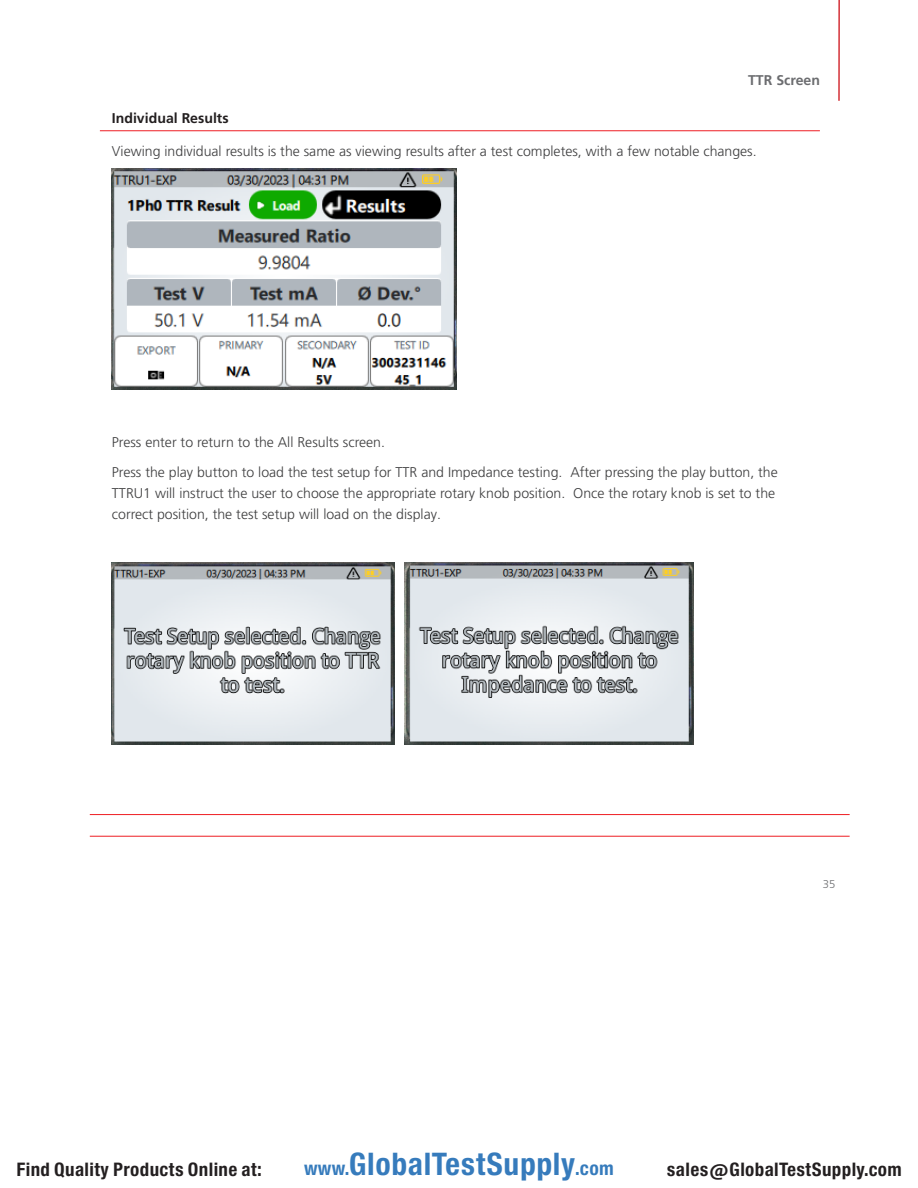
<style>
.page{position:relative;width:918px;height:1188px;background:#fff}
.page>*{position:absolute;margin:0;border:0;box-sizing:border-box;transform-origin:0 0}
.t1{font:29.7px "Europa Gro Nr 2 SBOP Bol Con";letter-spacing:.02em;color:#367bbc}
.t2{font:17.85px "Europa Gro Nr 2 SBOP Bol Con";letter-spacing:.02em;color:#231f20}
.Body{font:300 14.1px/21.1px "Frutiger LT Pro";color:#3e3e3f}
.Lined_Header{font:700 14.1px "Frutiger LT Pro";color:#231f20}
.t3{font:700 14.1px "Frutiger LT Pro";color:#6c6d70}
.t4{font:300 11.25px "Frutiger LT Pro";color:#6c6d70}
.s1{font-size:18.3px}
</style>
<div class="page">
<hr style="left:90px;top:814px;width:760px;height:1px;background:#ee1d23">
<hr style="left:90px;top:836px;width:760px;height:1px;background:#ee1d23">
<hr style="left:838px;top:0;width:2px;height:101px;background:#d1232a">
<hr style="left:100px;top:131px;width:720px;height:1px;background:#ee1d23">
<img style="left:112px;top:169px;width:345px;height:220px">
<img style="left:112px;top:563px;width:283px;height:181px">
<img style="left:405px;top:562px;width:288px;height:182px">
<p class="t3" style="left:748px;top:71px;width:73px">TTR Screen</p>
<p class="Lined_Header" style="left:112px;top:109px;width:118px">Individual Results</p>
<p class="Body" style="left:112px;top:140px;width:646px">Viewing individual results is the same as viewing results after a test completes, with a few notable changes.</p>
<p class="Body" style="left:112px;top:432px;width:275px">Press enter to return to the All Results screen.</p>
<p class="Body" style="left:112px;top:461px;width:667px">Press the play button to load the test setup for TTR and Impedance testing. After pressing the play button, the<br>TTRU1 will instruct the user to choose the appropriate rotary knob position. Once the rotary knob is set to the correct position, the test setup will load on the display.</p>
<p class="t4" style="left:823px;top:877px;width:14px">35</p>
<p class="t2" style="left:16px;top:1159px;width:247px">Find Quality Products Online at:</p>
<h1 class="t1" style="left:304px;top:1147px;width:311px"><span class="s1">www.</span>GlobalTestSupply<span class="s1">.com</span></h1>
<p class="t2" style="left:667px;top:1159px;width:236px">sales@GlobalTestSupply.com</p>
</div>
